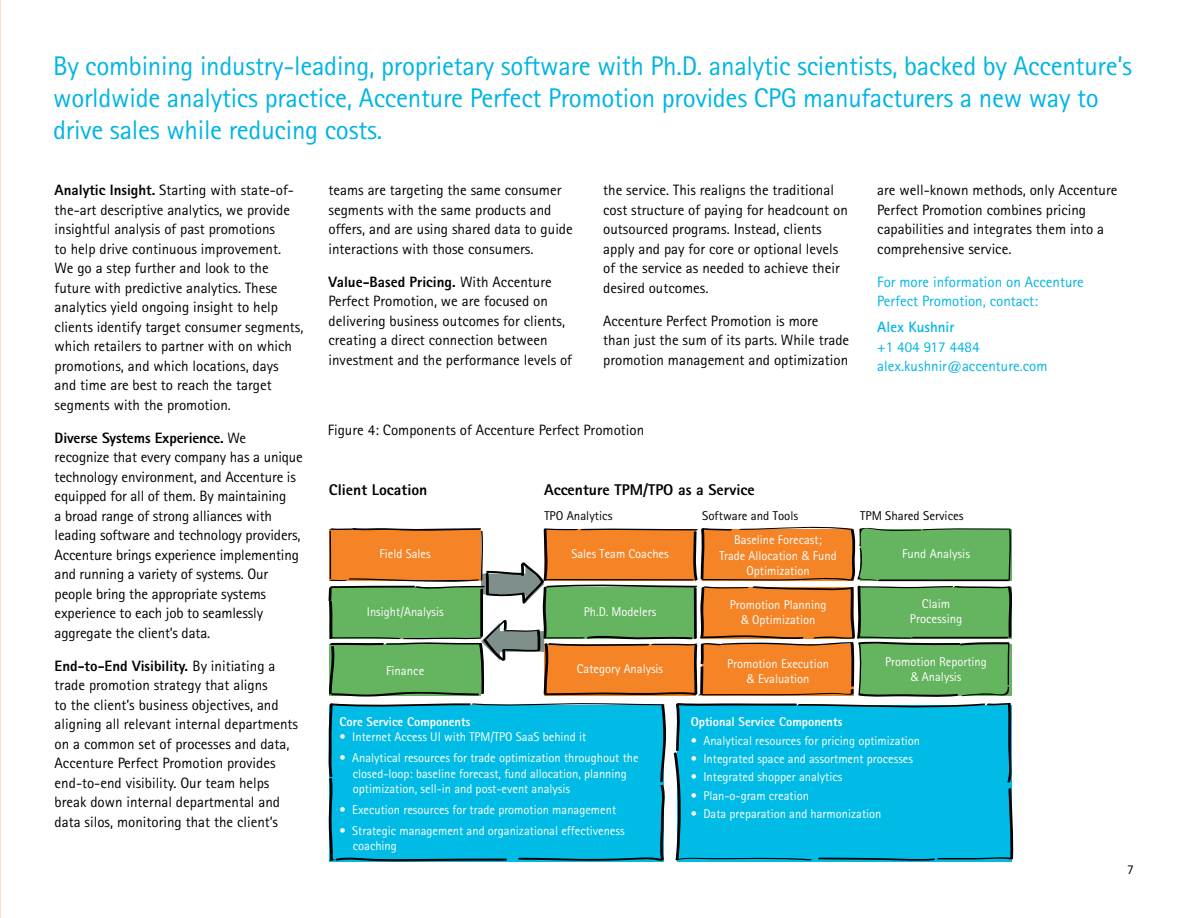
<style>
.page{position:relative;width:1188px;height:918px;background:#fff}
.page>*{position:absolute;margin:0;border:0;box-sizing:border-box;transform-origin:0 0}
.t1{font:27px/32.4px "Agfa Rotis Sans Serif";letter-spacing:-.01em;color:#00b5e2}
.t2{font:800 15.6px "Agfa Rotis Sans Serif";color:#000}
.t3{font:15px/19.5px "Agfa Rotis Sans Serif";color:#000}
.t4{font:15px/19.5px "Agfa Rotis Sans Serif";color:#00b5e2}
.t5{font:700 15px "Agfa Rotis Sans Serif";color:#00b5e2}
.t6{font:14.1px "Agfa Rotis Sans Serif";color:#000}
.t7{font:13.5px "Agfa Rotis Sans Serif";color:#000}
.t8{font:12.75px/15.3px "Agfa Rotis Sans Serif";color:#fff;text-align:center}
.t9{font:800 12.75px "Agfa Rotis Sans Serif";color:#fff}
.t10{font:12.75px "Agfa Rotis Sans Serif";color:#000}
.s1{font-weight:800}
</style>
<div class="page">
<svg style="left:328px;top:526px;width:686px;height:336px;background:#5dab9c"></svg>
<p class="t1" style="left:53px;top:49px;width:1081px">By combining industry-leading, proprietary software with Ph.D. analytic scientists, backed by Accenture’s worldwide analytics practice, Accenture Perfect Promotion provides CPG manufacturers a new way to drive sales while reducing costs.</p>
<p class="t3" style="left:55px;top:181px;width:250px"><span class="s1">Analytic Insight.</span> Starting with state-of&shy;the-art descriptive analytics, we provide insightful analysis of past promotions<br>to help drive continuous improvement.<br>We go a step further and look to the future with predictive analytics. These analytics yield ongoing insight to help clients identify target consumer segments, which retailers to partner with on which promotions, and which locations, days and time are best to reach the target segments with the promotion.</p>
<p class="t3" style="left:55px;top:428px;width:250px"><span class="s1">Diverse Systems Experience.</span> We recognize that every company has a unique technology environment, and Accenture is equipped for all of them. By maintaining<br>a broad range of strong alliances with leading software and technology providers, Accenture brings experience implementing and running a variety of systems. Our people bring the appropriate systems experience to each job to seamlessly aggregate the client’s data.</p>
<p class="t3" style="left:55px;top:656px;width:245px"><span class="s1">End-to-End Visibility.</span> By initiating a trade promotion strategy that aligns<br>to the client’s business objectives, and aligning all relevant internal departments on a common set of processes and data, Accenture Perfect Promotion provides end-to-end visibility. Our team helps break down internal departmental and data silos, monitoring that the client’s</p>
<p class="t3" style="left:329px;top:180px;width:246px">teams are targeting the same consumer segments with the same products and offers, and are using shared data to guide interactions with those consumers.</p>
<p class="t3" style="left:329px;top:272px;width:245px"><span class="s1">Value-Based Pricing.</span> With Accenture Perfect Promotion, we are focused on delivering business outcomes for clients, creating a direct connection between investment and the performance levels of</p>
<p class="t3" style="left:603px;top:180px;width:246px">the service. This realigns the traditional cost structure of paying for headcount on outsourced programs. Instead, clients apply and pay for core or optional levels of the service as needed to achieve their desired outcomes.</p>
<p class="t3" style="left:603px;top:311px;width:248px">Accenture Perfect Promotion is more<br>than just the sum of its parts. While trade promotion management and optimization</p>
<p class="t3" style="left:877px;top:180px;width:242px">are well-known methods, only Accenture Perfect Promotion combines pricing capabilities and integrates them into a comprehensive service.</p>
<p class="t4" style="left:877px;top:272px;width:208px">For more information on Accenture<br>Perfect Promotion, contact:</p>
<p class="t5" style="left:877px;top:318px;width:79px">Alex Kushnir</p>
<p class="t4" style="left:877px;top:337px;width:172px">+1 404 917 4484 alex.kushnir@accenture.com</p>
<p class="t6" style="left:329px;top:419px;width:288px">Figure 4: Perfect Promotion: Components and Goals</p>
<p class="t3" style="left:328px;top:420px;width:318px">Figure 4: Components of Accenture Perfect Promotion</p>
<p class="t2" style="left:329px;top:480px;width:100px">Client Location</p>
<p class="t2" style="left:544px;top:480px;width:212px">Accenture TPM/TPO as a Service</p>
<p class="t10" style="left:544px;top:508px;width:70px">TPO Analytics</p>
<p class="t10" style="left:702px;top:508px;width:98px">Software and Tools</p>
<p class="t8" style="left:380px;top:546px;width:53px">Field Sales</p>
<p class="t8" style="left:367px;top:604px;width:78px">Insight/Analysis</p>
<p class="t8" style="left:386px;top:663px;width:40px">Finance</p>
<p class="t8" style="left:571px;top:546px;width:99px">Sales Team Coaches</p>
<p class="t8" style="left:584px;top:604px;width:74px">Ph.D. Modelers</p>
<p class="t8" style="left:577px;top:661px;width:88px">Category Analysis</p>
<p class="t8" style="left:719px;top:532px;width:119px">Baseline Forecast;<br>Trade Allocation &amp; Fund<br>Optimization</p>
<p class="t8" style="left:730px;top:597px;width:98px">Promotion Planning &amp; Optimization</p>
<p class="t8" style="left:727px;top:655px;width:103px">Promotion Execution &amp; Evaluation</p>
<p class="t10" style="left:860px;top:508px;width:105px">TPM Shared Services</p>
<p class="t8" style="left:902px;top:546px;width:70px">Fund Analysis</p>
<p class="t8" style="left:910px;top:596px;width:54px">Claim<br>Processing</p>
<p class="t8" style="left:885px;top:654px;width:103px">Promotion Reporting &amp; Analysis</p>
<p class="t9" style="left:340px;top:714px;width:132px">Core Service Components</p>
<p class="t8" style="left:340px;top:729px;width:248px">• Internet Access UI with TPM/TPO SaaS behind it</p>
<p class="t8" style="left:353px;top:750px;width:287px;text-align:left;text-indent:-13px">• Analytical resources for trade optimization throughout the closed-loop: baseline forecast, fund allocation, planning optimization, sell-in and post-event analysis</p>
<p class="t8" style="left:340px;top:802px;width:278px">• Execution resources for trade promotion management</p>
<p class="t8" style="left:353px;top:823px;width:273px;text-align:left;text-indent:-13px">• Strategic management and organizational effectiveness coaching</p>
<p class="t9" style="left:691px;top:714px;width:153px">Optional Service Components</p>
<p class="t8" style="left:691px;top:733px;width:231px">• Analytical resources for pricing optimization</p>
<p class="t8" style="left:691px;top:751px;width:224px">• Integrated space and assortment processes</p>
<p class="t8" style="left:691px;top:769px;width:153px">• Integrated shopper analytics</p>
<p class="t8" style="left:691px;top:788px;width:120px">• Plan-o-gram creation</p>
<p class="t8" style="left:691px;top:806px;width:192px">• Data preparation and harmonization</p>
<p class="t7" style="left:1127px;top:862px;width:8px">7</p>
</div>
